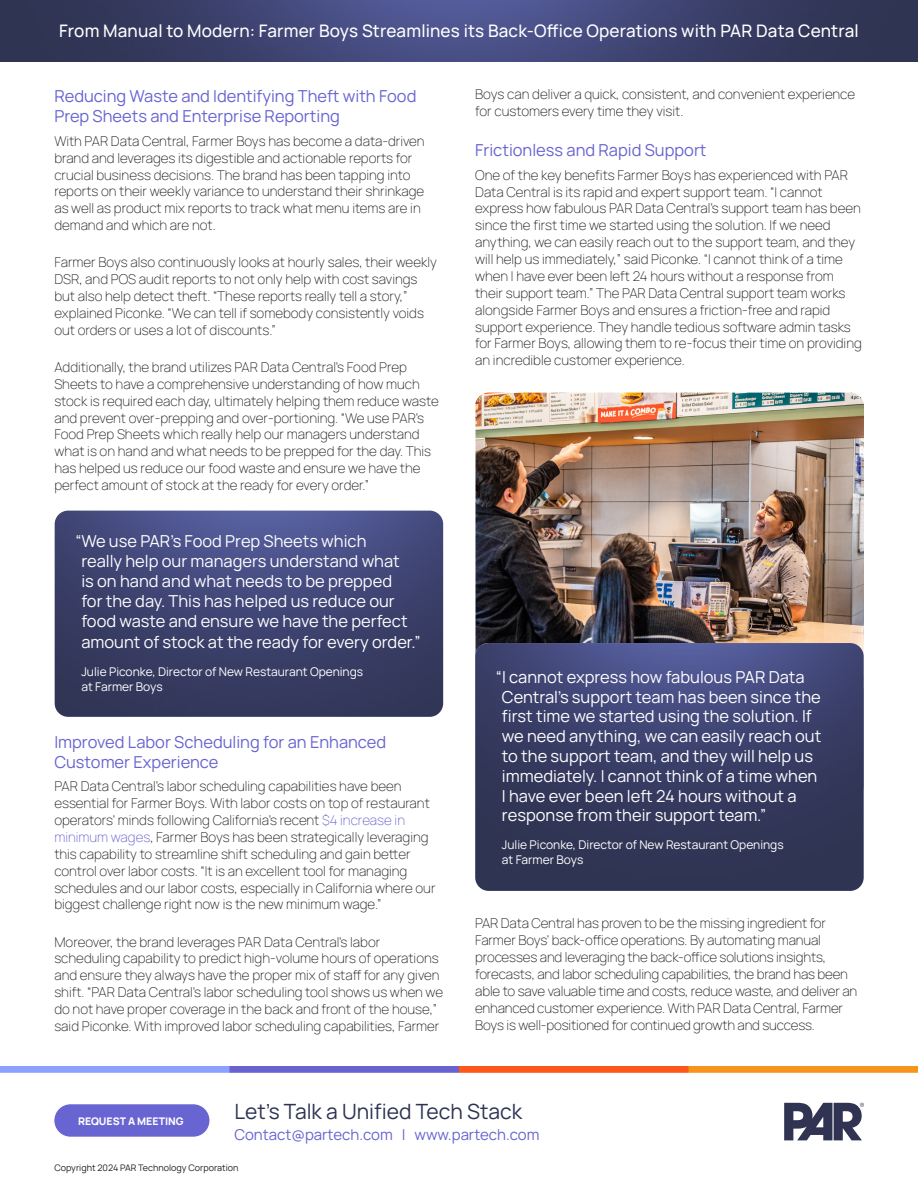
<style>
.page{position:relative;width:918px;height:1188px;background:#fff}
.page>*{position:absolute;margin:0;border:0;box-sizing:border-box;transform-origin:0 0}
.t1{font:21px "Manrope";color:#2d3352}
.t2{font:500 17.25px "Manrope";letter-spacing:.01em;color:#fff}
.t3{font:16.5px/19.8px "Manrope";color:#fff}
.t4{font:16.5px/19.8px "Manrope";color:#6864d1}
.t5{font:15px "Manrope";color:#6864d1}
.t6{font:200 13.5px/16.8px "Manrope";color:#231f20}
.t7{font:12px/14.4px "Manrope";color:#fff}
.t8{font:800 10.5px "Manrope";color:#fff}
.t9{font:9px "Manrope";color:#231f20}
.s1{color:#6963d1}
</style>
<div class="page">
<img style="left:0;top:0;width:918px;height:61px">
<img style="left:0;top:1066px;width:917px;height:7px">
<div style="left:54px;top:1104px;width:155px;height:33px;background:#6864d1;border-radius:16px"></div>
<svg style="left:784px;top:1103px;width:80px;height:37px"></svg>
<img style="left:55px;top:511px;width:388px;height:206px">
<img style="left:476px;top:393px;width:388px;height:250px">
<img style="left:475px;top:643px;width:389px;height:248px">
<p class="t2" style="left:59px;top:17px;width:801px">From Manual to Modern: Farmer Boys Streamlines its Back-Office Operations with PAR Data Central</p>
<p class="t4" style="left:54px;top:86px;width:364px">Reducing Waste and Identifying Theft with Food<br>Prep Sheets and Enterprise Reporting</p>
<p class="t6" style="left:54px;top:132px;width:372px">With PAR Data Central, Farmer Boys has become a data-driven brand and leverages its digestible and actionable reports for crucial business decisions. The brand has been tapping into reports on their weekly variance to understand their shrinkage as well as product mix reports to track what menu items are in demand and which are not.</p>
<p class="t6" style="left:54px;top:253px;width:384px">Farmer Boys also continuously looks at hourly sales, their weekly DSR, and POS audit reports to not only help with cost savings but also help detect theft. “These reports really tell a story,” explained Piconke. “We can tell if somebody consistently voids out orders or uses a lot of discounts.”</p>
<p class="t6" style="left:54px;top:358px;width:386px">Additionally, the brand utilizes PAR Data Central’s Food Prep Sheets to have a comprehensive understanding of how much stock is required each day, ultimately helping them reduce waste and prevent over-prepping and over-portioning. “We use PAR’s Food Prep Sheets which really help our managers understand what is on hand and what needs to be prepped for the day. This has helped us reduce our food waste and ensure we have the perfect amount of stock at the ready for every order.”</p>
<p class="t6" style="left:475px;top:85px;width:381px">Boys can deliver a quick, consistent, and convenient experience for customers every time they visit.</p>
<p class="t4" style="left:475px;top:139px;width:233px">Frictionless and Rapid Support</p>
<p class="t6" style="left:475px;top:166px;width:388px">One of the key benefits Farmer Boys has experienced with PAR Data Central is its rapid and expert support team. “I cannot express how fabulous PAR Data Central’s support team has been since the first time we started using the solution. If we need anything, we can easily reach out to the support team, and they will help us immediately,” said Piconke. “I cannot think of a time when I have ever been left 24 hours without a response from their support team.” The PAR Data Central support team works alongside Farmer Boys and ensures a friction-free and rapid support experience. They handle tedious software admin tasks for Farmer Boys, allowing them to re-focus their time on providing an incredible customer experience.</p>
<p class="t3" style="left:81px;top:531px;width:328px;text-indent:-6px">“We use PAR’s Food Prep Sheets which really help our managers understand what is on hand and what needs to be prepped for the day. This has helped us reduce our food waste and ensure we have the perfect</p>
<p class="t3" style="left:81px;top:631px;width:341px">amount of stock at the ready for every order.”</p>
<p class="t7" style="left:81px;top:664px;width:283px">Julie Piconke, Director of New Restaurant Openings at Farmer Boys</p>
<p class="t3" style="left:502px;top:666px;width:321px;text-indent:-6px">“I cannot express how fabulous PAR Data Central’s support team has been since the first time we started using the solution. If we need anything, we can easily reach out to the support team, and they will help us immediately. I cannot think of a time when I have ever been left 24 hours without a response from their support team.”</p>
<p class="t7" style="left:502px;top:837px;width:283px">Julie Piconke, Director of New Restaurant Openings at Farmer Boys</p>
<p class="t4" style="left:54px;top:731px;width:333px">Improved Labor Scheduling for an Enhanced<br>Customer Experience</p>
<p class="t6" style="left:54px;top:777px;width:383px">PAR Data Central’s labor scheduling capabilities have been essential for Farmer Boys. With labor costs on top of restaurant operators’ minds following California’s recent <span class="s1">$4 increase in minimum wages</span>, Farmer Boys has been strategically leveraging this capability to streamline shift scheduling and gain better control over labor costs. “It is an excellent tool for managing schedules and our labor costs, especially in California where our biggest challenge right now is the new minimum wage.”</p>
<p class="t6" style="left:54px;top:933px;width:390px">Moreover, the brand leverages PAR Data Central’s labor scheduling capability to predict high-volume hours of operations and ensure they always have the proper mix of staff for any given shift. “PAR Data Central’s labor scheduling tool shows us when we do not have proper coverage in the back and front of the house,” said Piconke. With improved labor scheduling capabilities, Farmer</p>
<p class="t6" style="left:475px;top:915px;width:384px">PAR Data Central has proven to be the missing ingredient for Farmer Boys’ back-office operations. By automating manual processes and leveraging the back-office solutions insights, forecasts, and labor scheduling capabilities, the brand has been able to save valuable time and costs, reduce waste, and deliver an enhanced customer experience. With PAR Data Central, Farmer Boys is well-positioned for continued growth and success.</p>
<p class="t8" style="left:78px;top:1112px;width:107px">REQUEST A MEETING</p>
<p class="t1" style="left:234px;top:1095px;width:289px">Let’s Talk a Unified Tech Stack</p>
<p class="t5" style="left:234px;top:1123px;width:307px">Contact@partech.com | www.partech.com</p>
<p class="t9" style="left:54px;top:1161px;width:186px">Copyright 2024 PAR Technology Corporation</p>
</div>
